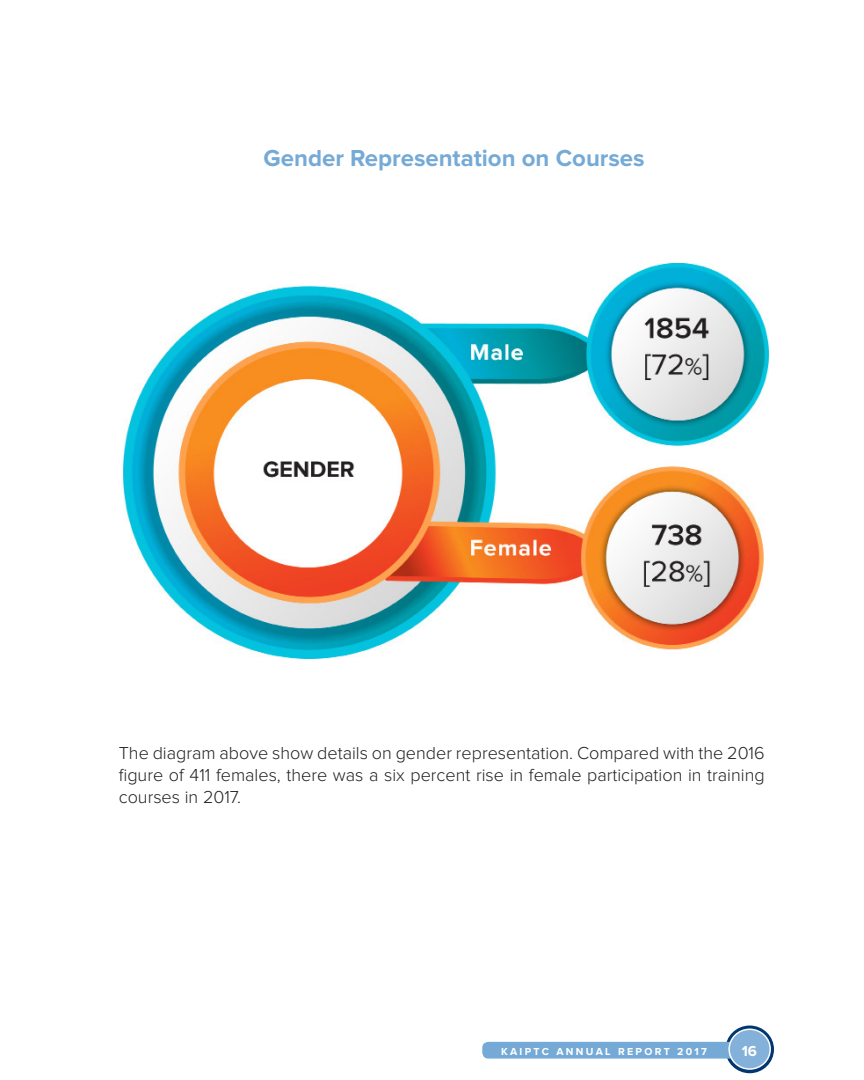
<style>
.page{position:relative;width:864px;height:1080px;background:#fff}
.page>*{position:absolute;margin:0;border:0;box-sizing:border-box;transform-origin:0 0}
.t1{font:700 24px "Proxima Nova";color:#76aad6}
.t2{font:300 18px/21.6px "Proxima Nova";color:#231f20;text-align:justify}
.t3{font:700 15px "Proxima Nova";color:#fff}
.t4{font:700 10.5px "Proxima Nova";letter-spacing:.22em;color:#fff}
</style>
<div class="page">
<img style="left:123px;top:263px;width:646px;height:396px">
<svg style="left:725px;top:1026px;width:49px;height:47px"></svg>
<div style="left:482px;top:1042px;width:269px;height:17px;background:#76aad6;border-radius:6px"></div>
<div style="left:729px;top:1029px;width:41px;height:40px;background:#84b1da;border-radius:50%"></div>
<div style="left:728px;top:1029px;width:43px;height:41px;border:2px solid #f9fbfd;border-radius:50%"></div>
<h1 class="t1" style="left:264px;top:147px;width:383px">Gender Representation on Courses</h1>
<p class="t2" style="left:119px;top:743px;width:647px">The diagram above show details on gender representation. Compared with the 2016 figure of 411 females, there was a six percent rise in female participation in training courses in 2017.</p>
<p class="t4" style="left:501px;top:1047px;width:207px">KAIPTC ANNUAL REPORT 2017</p>
<p class="t3" style="left:742px;top:1045px;width:17px">16</p>
</div>
